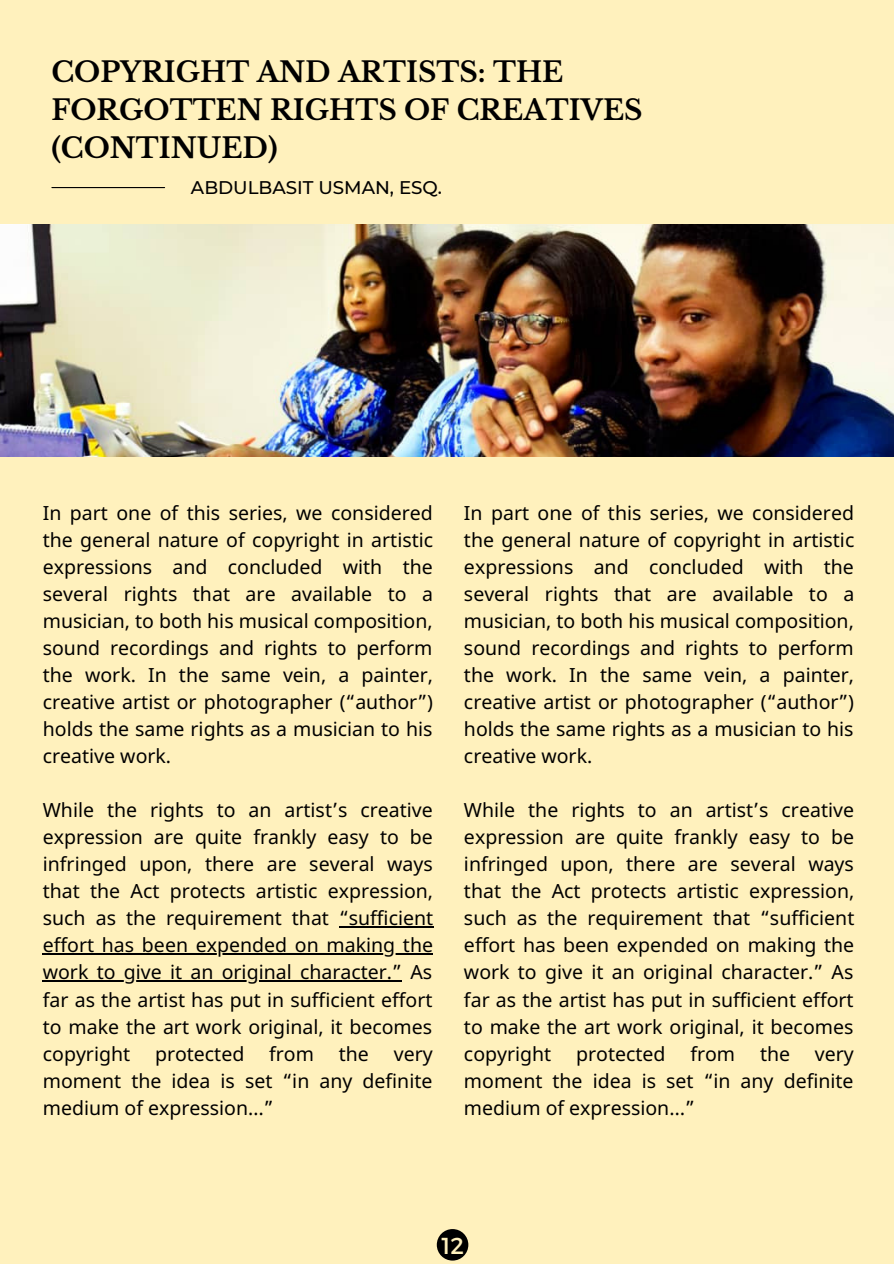
<style>
.page{position:relative;width:894px;height:1264px;background:#fff}
.page>*{position:absolute;margin:0;border:0;box-sizing:border-box;transform-origin:0 0}
.t1{font:700 27.75px/37.8px "Libre Baskerville";color:#000}
.t2{font:23.1px "Montserrat";color:#fff1bd}
.t3{font:19.5px/27px "Noto Sans";color:#000;text-align:justify}
.t4{font:500 18.3px "Montserrat";color:#000}
.s1{font-family:"Noto Sans Gurmukhi"}
</style>
<div class="page">
<div style="left:0;top:0;width:893px;height:1263px;background:#fff1bd"></div>
<img style="left:0;top:224px;width:893px;height:232px">
<hr style="left:52px;top:187px;width:112px;height:1px;background:#000">
<hr style="left:339px;top:926px;width:94px;height:1px;background:#000">
<hr style="left:43px;top:953px;width:390px;height:1px;background:#000">
<hr style="left:43px;top:980px;width:359px;height:1px;background:#000">
<div style="left:436px;top:1228px;width:32px;height:32px;background:#000;border-radius:50%"></div>
<p class="t1" style="left:51px;top:53px;width:592px">COPYRIGHT AND ARTISTS: THE<br>FORGOTTEN RIGHTS OF CREATIVES (CONTINUED)</p>
<p class="t4" style="left:191px;top:176px;width:252px">ABDULBASIT USMAN, ESQ.</p>
<p class="t3" style="left:43px;top:499px;width:392px">In part one of this series, we considered the general nature of copyright in artistic expressions and concluded with the several rights that are available to a musician, to both his musical composition, sound recordings and rights to perform the work. In the same vein, a painter, creative artist or photographer (<span class="s1">“</span>author<span class="s1">”</span>) holds the same rights as a musician to his creative work.</p>
<p class="t3" style="left:43px;top:796px;width:392px">While the rights to an artist<span class="s1">’</span>s creative expression are quite frankly easy to be infringed upon, there are several ways that the Act protects artistic expression, such as the requirement that <span class="s1">“</span>sufficient effort has been expended on making the work to give it an original character.<span class="s1">”</span> As far as the artist has put in sufficient effort to make the art work original, it becomes copyright</p>
<p class="t3" style="left:155px;top:1039px;width:91px">protected</p>
<p class="t3" style="left:269px;top:1039px;width:46px">from</p>
<p class="t3" style="left:339px;top:1039px;width:32px">the</p>
<p class="t3" style="left:43px;top:1039px;width:391px;text-indent:351px">very moment the idea is set <span class="s1">“</span>in any definite medium of expression<span class="s1">…”</span></p>
<p class="t3" style="left:464px;top:499px;width:392px">In part one of this series, we considered the general nature of copyright in artistic expressions and concluded with the several rights that are available to a musician, to both his musical composition, sound recordings and rights to perform the work. In the same vein, a painter, creative artist or photographer (<span class="s1">“</span>author<span class="s1">”</span>) holds the same rights as a musician to his creative work.</p>
<p class="t3" style="left:464px;top:796px;width:392px">While the rights to an artist<span class="s1">’</span>s creative expression are quite frankly easy to be infringed upon, there are several ways that the Act protects artistic expression, such as the requirement that <span class="s1">“</span>sufficient effort has been expended on making the work to give it an original character.<span class="s1">”</span> As far as the artist has put in sufficient effort to make the art work original, it becomes copyright</p>
<p class="t3" style="left:576px;top:1039px;width:91px">protected</p>
<p class="t3" style="left:690px;top:1039px;width:46px">from</p>
<p class="t3" style="left:759px;top:1039px;width:32px">the</p>
<p class="t3" style="left:464px;top:1039px;width:391px;text-indent:351px">very moment the idea is set <span class="s1">“</span>in any definite medium of expression<span class="s1">…”</span></p>
<p class="t2" style="left:441px;top:1230px;width:24px">12</p>
</div>
